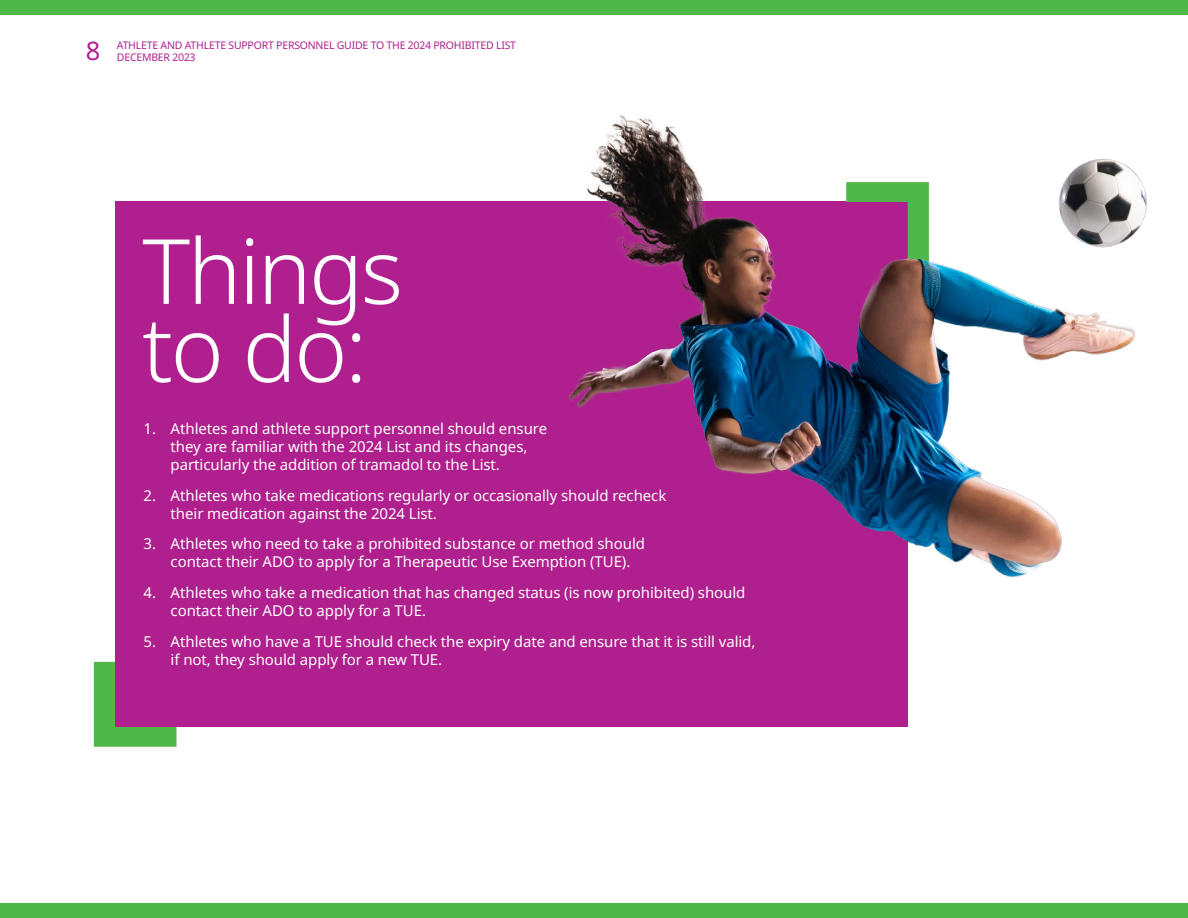
<style>
.page{position:relative;width:1188px;height:918px;background:#fff}
.page>*{position:absolute;margin:0;border:0;box-sizing:border-box;transform-origin:0 0}
.t1{font:300 90px/78px "Noto Sans";letter-spacing:-.025em;color:#fff}
.t2{font:25.5px "Noto Sans";color:#b01f8e}
.t3{font:15px/18px "Noto Sans";letter-spacing:-.005em;color:#fff}
.t4{font:10.5px "Noto Sans";letter-spacing:-.02em;color:#b01f8e}
</style>
<div class="page">
<div style="left:94px;top:662px;width:83px;height:85px;background:#50b848"></div>
<div style="left:0;top:903px;width:1188px;height:15px;background:#50b848"></div>
<div style="left:0;top:0;width:1188px;height:14px;background:#50b848"></div>
<div style="left:115px;top:202px;width:792px;height:525px;background:#b01f8e"></div>
<img style="left:527px;top:115px;width:609px;height:587px">
<img style="left:1054px;top:153px;width:93px;height:98px">
<p class="t4" style="left:117px;top:38px;width:401px">ATHLETE AND ATHLETE SUPPORT PERSONNEL GUIDE TO THE 2024 PROHIBITED LIST</p>
<h2 class="t2" style="left:86px;top:33px;width:16px">8</h2>
<p class="t4" style="left:117px;top:50px;width:80px">DECEMBER 2023</p>
<h1 class="t1" style="left:142px;top:234px;width:262px">Things to do:</h1>
<p class="t3" style="left:171px;top:420px;width:378px;text-indent:-27px">1. Athletes and athlete support personnel should ensure they are familiar with the 2024 List and its changes, particularly the addition of tramadol to the List.</p>
<p class="t3" style="left:171px;top:486px;width:497px;text-indent:-27px">2. Athletes who take medications regularly or occasionally should recheck their medication against the 2024 List.</p>
<p class="t3" style="left:171px;top:535px;width:476px;text-indent:-27px">3. Athletes who need to take a prohibited substance or method should contact their ADO to apply for a Therapeutic Use Exemption (TUE).</p>
<p class="t3" style="left:171px;top:584px;width:576px;text-indent:-27px">4. Athletes who take a medication that has changed status (is now prohibited) should contact their ADO to apply for a TUE.</p>
<p class="t3" style="left:171px;top:633px;width:586px;text-indent:-27px">5. Athletes who have a TUE should check the expiry date and ensure that it is still valid, if not, they should apply for a new TUE.</p>
</div>
